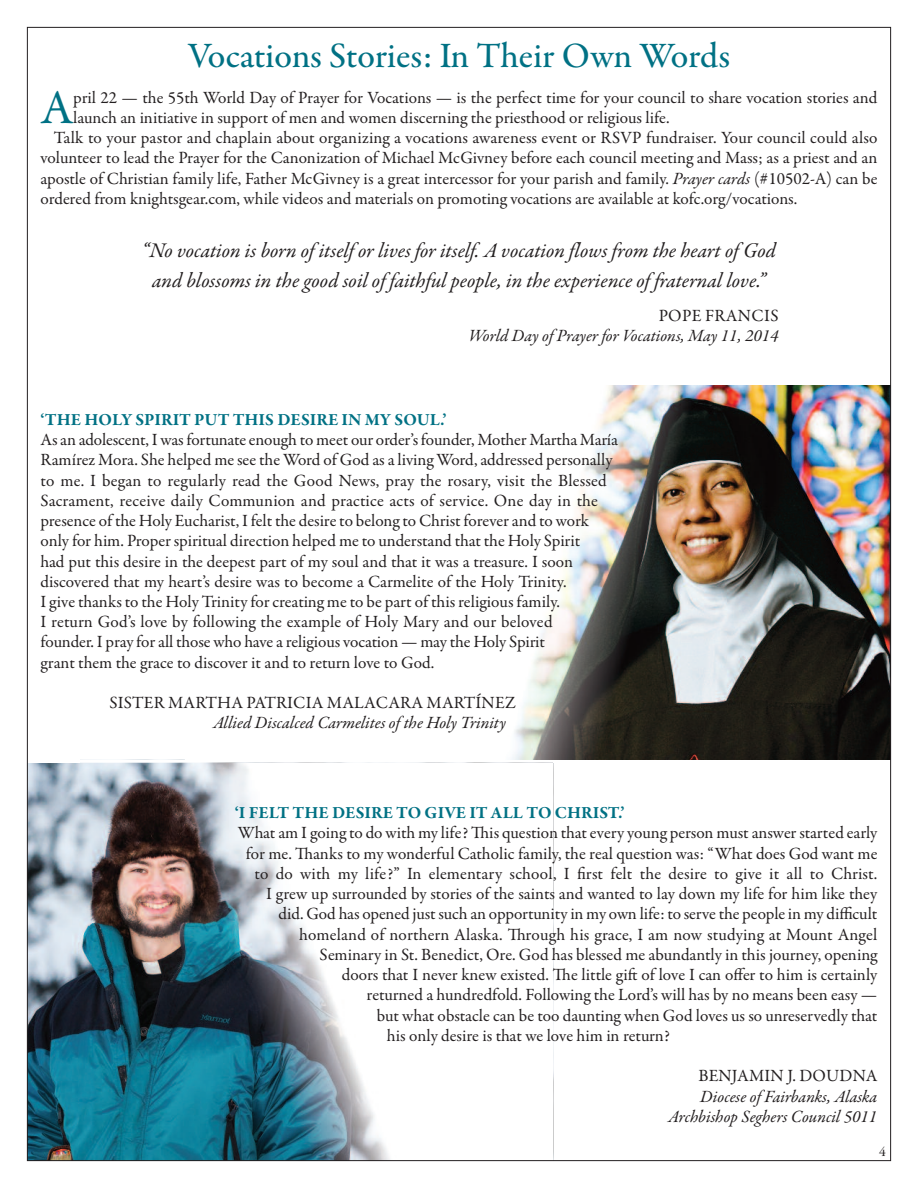
<style>
.page{position:relative;width:918px;height:1188px;background:#fff}
.page>*{position:absolute;margin:0;border:0;box-sizing:border-box;transform-origin:0 0}
.t1{font:48.75px "Garamond Premr Pro";color:#007184}
.t2{font:500 36px "Garamond Premr Pro";letter-spacing:-.005em;color:#007184}
.t3{font:italic 21px/30px "Garamond Premr Pro";color:#231f20;text-align:center}
.t4{font:17.25px/20.2px "Garamond Premr Pro";color:#231f20}
.t5{font:italic 17.25px/20.2px "Garamond Premr Pro";letter-spacing:-.005em;color:#231f20;text-align:right}
.t6{font:700 17.25px "Garamond Premr Pro";color:#007184}
.t7{font:17.25px "Garamond Premr Pro";letter-spacing:.02em;color:#231f20}
.t8{font:13.5px "Garamond Premr Pro";color:#231f20}
.s1{font-style:italic}
</style>
<div class="page">
<img style="left:29px;top:763px;width:50px;height:396px">
<img style="left:79px;top:763px;width:310px;height:396px">
<img style="left:850px;top:385px;width:39px;height:375px">
<img style="left:506px;top:385px;width:344px;height:375px">
<h2 class="t2" style="left:188px;top:41px;width:544px">Vocations Stories: In Their Own Words</h2>
<h1 class="t1" style="left:40px;top:88px;width:34px">A</h1>
<p class="t4" style="left:73px;top:89px;width:806px">pril 22 — the 55th World Day of Prayer for Vocations — is the perfect time for your council to share vocation stories and</p>
<p class="t4" style="left:73px;top:109px;width:598px">launch an initiative in support of men and women discerning the priesthood or religious life.</p>
<p class="t4" style="left:54px;top:129px;width:825px">Talk to your pastor and chaplain about organizing a vocations awareness event or RSVP fundraiser. Your council could also</p>
<p class="t4" style="left:40px;top:149px;width:838px">volunteer to lead the Prayer for the Canonization of Michael McGivney before each council meeting and Mass; as a priest and an</p>
<p class="t4" style="left:40px;top:170px;width:838px">apostle of Christian family life, Father McGivney is a great intercessor for your parish and family. <span class="s1">Prayer cards</span> (#10502-A) can be</p>
<p class="t4" style="left:40px;top:190px;width:758px">ordered from knightsgear.com, while videos and materials on promoting vocations are available at kofc.org/vocations.</p>
<p class="t3" style="left:142px;top:238px;width:635px">“No vocation is born of itself or lives for itself. A vocation flows from the heart of God and blossoms in the good soil of faithful people, in the experience of fraternal love.”</p>
<p class="t7" style="left:659px;top:309px;width:121px">POPE FRANCIS</p>
<p class="t5" style="left:469px;top:327px;width:311px">World Day of Prayer for Vocations, May 11, 2014</p>
<p class="t6" style="left:40px;top:413px;width:408px">‘THE HOLY SPIRIT PUT THIS DESIRE IN MY SOUL.’</p>
<p class="t4" style="left:40px;top:431px;width:579px">As an adolescent, I was fortunate enough to meet our order’s founder, Mother Martha María Ramírez Mora. She helped me see the Word of God as a living Word, addressed personally to me. I began to regularly read the Good News, pray the rosary, visit the Blessed Sacrament, receive daily Communion and practice acts of service. One day in the presence of the Holy Eucharist, I felt the desire to belong to Christ forever and to work only for him. Proper spiritual direction helped me to understand that the Holy Spirit<br>had put this desire in the deepest part of my soul and that it was a treasure. I soon discovered that my heart’s desire was to become a Carmelite of the Holy Trinity.<br>I give thanks to the Holy Trinity for creating me to be part of this religious family.<br>I return God’s love by following the example of Holy Mary and our beloved<br>founder. I pray for all those who have a religious vocation — may the Holy Spirit<br>grant them the grace to discover it and to return love to God.</p>
<p class="t4" style="left:110px;top:694px;width:408px">SISTER MARTHA PATRICIA MAlACARA MARTÍNEZ</p>
<p class="t5" style="left:213px;top:715px;width:294px">Allied Discalced Carmelites of the Holy Trinity</p>
<p class="t6" style="left:235px;top:806px;width:391px">‘I FELT THE DESIRE TO GIVE IT ALL TO CHRIST.’</p>
<p class="t4" style="left:238px;top:824px;width:641px">What am I going to do with my life? This question that every young person must answer started early</p>
<p class="t4" style="left:246px;top:844px;width:633px">for me. Thanks to my wonderful Catholic family, the real question was: “What does God want me</p>
<p class="t4" style="left:255px;top:865px;width:624px">to do with my life?” In elementary school, I first felt the desire to give it all to Christ.</p>
<p class="t4" style="left:266px;top:885px;width:613px">I grew up surrounded by stories of the saints and wanted to lay down my life for him like they</p>
<p class="t4" style="left:279px;top:905px;width:600px">did. God has opened just such an opportunity in my own life: to serve the people in my difficult</p>
<p class="t4" style="left:299px;top:925px;width:580px">homeland of northern Alaska. Through his grace, I am now studying at Mount Angel</p>
<p class="t4" style="left:320px;top:946px;width:559px">Seminary in St. Benedict, Ore. God has blessed me abundantly in this journey, opening</p>
<p class="t4" style="left:342px;top:966px;width:537px">doors that I never knew existed. The little gift of love I can offer to him is certainly</p>
<p class="t4" style="left:367px;top:986px;width:512px">returned a hundredfold. Following the lord’s will has by no means been easy —</p>
<p class="t4" style="left:377px;top:1006px;width:502px">but what obstacle can be too daunting when God loves us so unreservedly that</p>
<p class="t4" style="left:387px;top:1027px;width:285px">his only desire is that we love him in return?</p>
<p class="t4" style="left:698px;top:1067px;width:181px">BENJAMIN J. DOUDNA</p>
<p class="t5" style="left:668px;top:1088px;width:211px">Diocese of Fairbanks, Alaska<br>Archbishop Seghers Council 5011</p>
<p class="t8" style="left:879px;top:1146px;width:8px">4</p>
</div>
